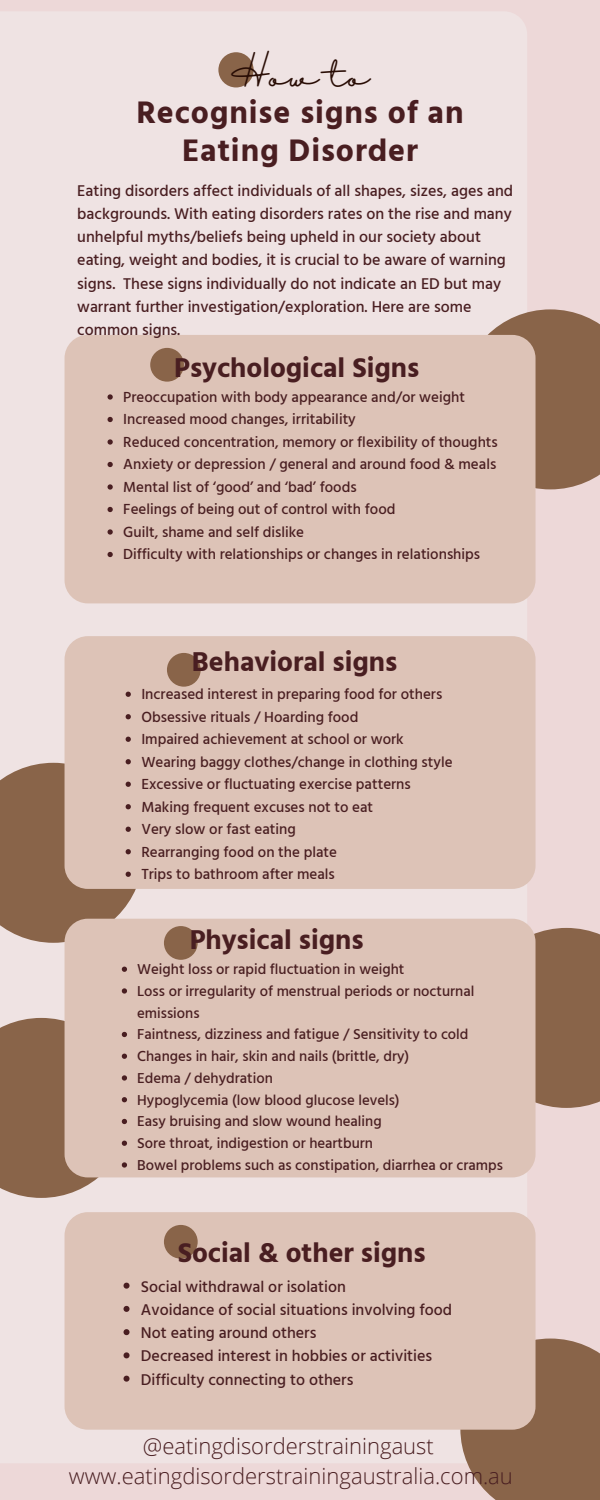
<style>
.page{position:relative;width:600px;height:1500px;background:#edd8d8}
.page>*{position:absolute;margin:0;border:0;box-sizing:border-box;transform-origin:0 0}
.t1{font:700 32px/38.2px "Hind Guntur";letter-spacing:.03em;color:#491e21;text-align:center}
.t2{font:30px "Halimun";color:#290d05}
.t3{font:700 28px "Hind Guntur";color:#491e21}
.t4{font:300 22px/30.8px "Open Sans";color:#491e21;text-align:center}
.t5{font:500 16px/23.2px "Hind Guntur";color:#491e21}
.t6{font:500 15px/22.5px "Hind Guntur";color:#491e21}
.t7{font:500 14.8px/21.8px "Hind Guntur";color:#491e21}
</style>
<div class="page">
<div style="left:0;top:12px;width:527px;height:1451px;background:#efe3e3"></div>
<div style="left:460px;top:1339px;width:140px;height:161px;background:#896449"></div>
<div style="left:65px;top:1212px;width:471px;height:218px;background:#ddc3b7;border-radius:23px"></div>
<div style="left:164px;top:1225px;width:34px;height:34px;background:#896449;border-radius:50%"></div>
<div style="left:534px;top:928px;width:66px;height:180px;background:#896449"></div>
<div style="left:65px;top:919px;width:471px;height:258px;background:#ddc3b7;border-radius:23px"></div>
<div style="left:164px;top:926px;width:34px;height:34px;background:#896449;border-radius:50%"></div>
<div style="left:65px;top:636px;width:471px;height:253px;background:#ddc3b7;border-radius:23px"></div>
<div style="left:167px;top:653px;width:34px;height:34px;background:#896449;border-radius:50%"></div>
<div style="left:218px;top:52px;width:36px;height:35px;background:#896449;border-radius:50%"></div>
<svg style="left:460px;top:309px;width:140px;height:180px;background:#95735c"></svg>
<div style="left:65px;top:335px;width:471px;height:268px;background:#ddc3b7;border-radius:23px"></div>
<div style="left:150px;top:348px;width:34px;height:34px;background:#896449;border-radius:50%"></div>
<svg style="left:108px;top:394px;width:5px;height:6px"></svg>
<svg style="left:108px;top:417px;width:5px;height:5px"></svg>
<svg style="left:108px;top:439px;width:5px;height:6px"></svg>
<svg style="left:108px;top:462px;width:5px;height:5px"></svg>
<svg style="left:108px;top:484px;width:5px;height:6px"></svg>
<svg style="left:108px;top:507px;width:5px;height:5px"></svg>
<svg style="left:108px;top:529px;width:5px;height:6px"></svg>
<svg style="left:108px;top:552px;width:5px;height:5px"></svg>
<svg style="left:126px;top:692px;width:5px;height:5px"></svg>
<svg style="left:126px;top:714px;width:5px;height:5px"></svg>
<svg style="left:126px;top:737px;width:5px;height:5px"></svg>
<svg style="left:0;top:759px;width:143px;height:184px"></svg>
<svg style="left:122px;top:967px;width:5px;height:5px"></svg>
<svg style="left:122px;top:988px;width:5px;height:6px"></svg>
<svg style="left:0;top:1018px;width:131px;height:180px"></svg>
<svg style="left:124px;top:1283px;width:6px;height:6px"></svg>
<svg style="left:124px;top:1306px;width:6px;height:6px"></svg>
<svg style="left:124px;top:1329px;width:6px;height:6px"></svg>
<svg style="left:124px;top:1352px;width:6px;height:6px"></svg>
<svg style="left:124px;top:1376px;width:6px;height:6px"></svg>
<h2 class="t2" style="left:230px;top:59px;width:142px">How to</h2>
<h1 class="t1" style="left:136px;top:93px;width:329px">Recognise signs of an<br>Eating Disorder</h1>
<p class="t5" style="left:77px;top:178px;width:437px">Eating disorders affect individuals of all shapes, sizes, ages and backgrounds. With eating disorders rates on the rise and many unhelpful myths/beliefs being upheld in our society about eating, weight and bodies, it is crucial to be aware of warning signs. These signs individually do not indicate an ED but may warrant further investigation/exploration. Here are some common signs.</p>
<h3 class="t3" style="left:174px;top:351px;width:247px">Psychological Signs</h3>
<p class="t6" style="left:123px;top:385px;width:376px">Preoccupation with body appearance and/or weight Increased mood changes, irritability<br>Reduced concentration, memory or flexibility of thoughts Anxiety or depression / general and around food &amp; meals Mental list of ‘good’ and ‘bad’ foods<br>Feelings of being out of control with food<br>Guilt, shame and self dislike<br>Difficulty with relationships or changes in relationships</p>
<h3 class="t3" style="left:192px;top:645px;width:207px">Behavioral signs</h3>
<p class="t6" style="left:141px;top:683px;width:313px">Increased interest in preparing food for others Obsessive rituals / Hoarding food<br>Impaired achievement at school or work Wearing baggy clothes/change in clothing style Excessive or fluctuating exercise patterns Making frequent excuses not to eat<br>Very slow or fast eating<br>Rearranging food on the plate<br>Trips to bathroom after meals</p>
<h3 class="t3" style="left:190px;top:923px;width:175px">Physical signs</h3>
<p class="t7" style="left:137px;top:958px;width:367px">Weight loss or rapid fluctuation in weight<br>Loss or irregularity of menstrual periods or nocturnal emissions<br>Faintness, dizziness and fatigue / Sensitivity to cold Changes in hair, skin and nails (brittle, dry)<br>Edema / dehydration<br>Hypoglycemia (low blood glucose levels)<br>Easy bruising and slow wound healing<br>Sore throat, indigestion or heartburn<br>Bowel problems such as constipation, diarrhea or cramps</p>
<h3 class="t3" style="left:178px;top:1236px;width:250px">Social &amp; other signs</h3>
<p class="t5" style="left:141px;top:1275px;width:313px">Social withdrawal or isolation<br>Avoidance of social situations involving food Not eating around others<br>Decreased interest in hobbies or activities Difficulty connecting to others</p>
<h3 class="t4" style="left:69px;top:1430px;width:446px">@eatingdisorderstrainingaust www.eatingdisorderstrainingaustralia.com.au</h3>
</div>
